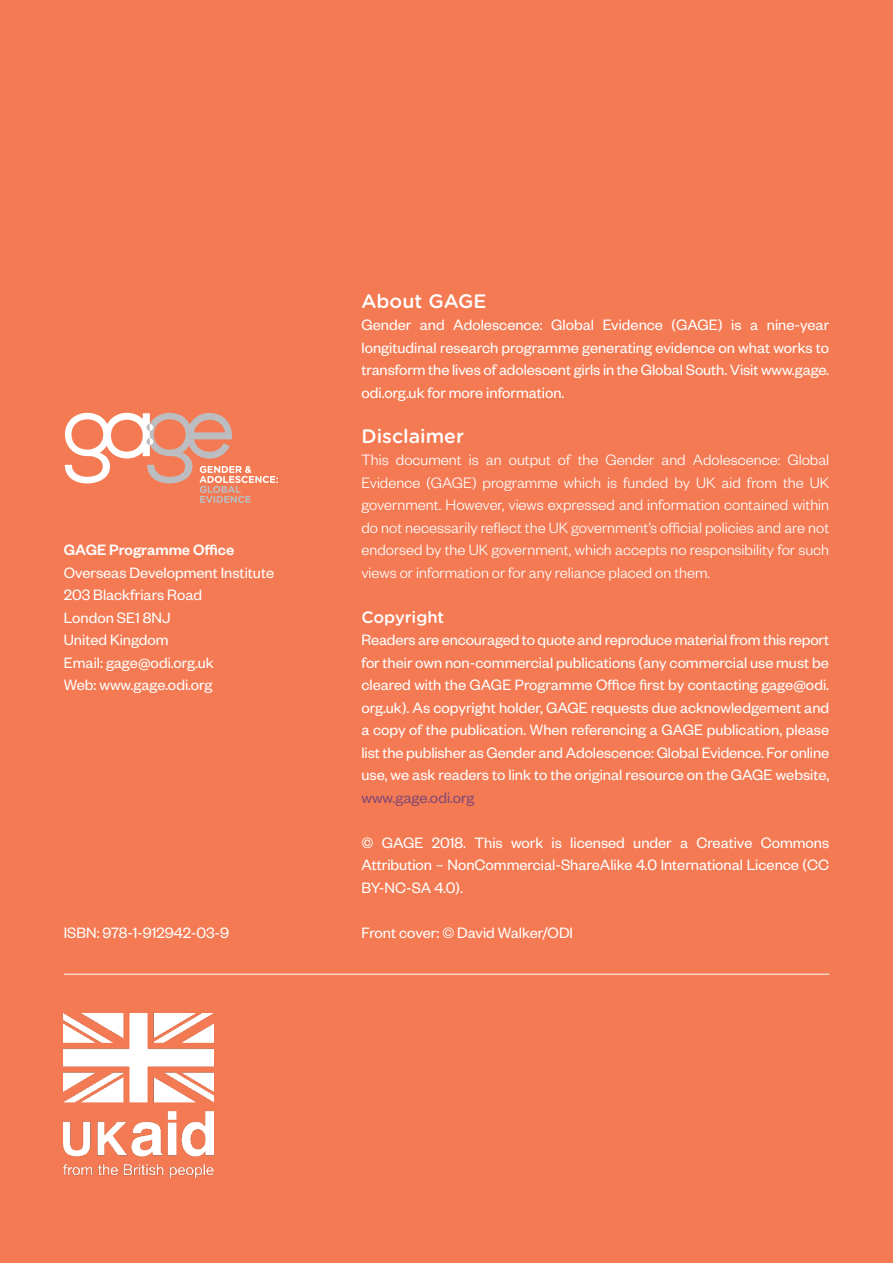
<style>
.page{position:relative;width:893px;height:1263px;background:#f47a53}
.page>*{position:absolute;margin:0;border:0;box-sizing:border-box;transform-origin:0 0}
.Inside_Cover_Heading{font:500 19.5px "Gotham Rounded";color:#fff}
.Inside_cover_blurb{font:16.5px/22.5px "Founders Grotesk";color:#fff;text-align:justify}
.Inside_cover_blurb-2{font:300 16.5px/22.5px "Founders Grotesk";color:#fff;text-align:justify}
.Inside_cover_blurb-3{font:500 16.5px "Founders Grotesk";color:#fff}
.Inside_Cover_Heading-2{font:500 16.5px "Gotham Rounded";color:#fff}
.s1{color:#814a74}
.s2{font-weight:300}
</style>
<div class="page">
<img style="left:64px;top:1014px;width:149px;height:164px">
<hr style="left:64px;top:974px;width:765px;height:1px;background:#fff">
<svg style="left:65px;top:413px;width:213px;height:90px"></svg>
<p class="Inside_cover_blurb-3" style="left:64px;top:539px;width:172px">GAGE Programme Office</p>
<p class="Inside_cover_blurb" style="left:64px;top:560px;width:212px">Overseas Development Institute</p>
<p class="Inside_cover_blurb" style="left:64px;top:583px;width:140px">203 Blackfriars Road</p>
<p class="Inside_cover_blurb" style="left:64px;top:605px;width:108px">London SE1 8NJ</p>
<p class="Inside_cover_blurb" style="left:64px;top:628px;width:106px">United Kingdom</p>
<p class="Inside_cover_blurb" style="left:64px;top:650px;width:151px">Email: gage@odi.org.uk</p>
<p class="Inside_cover_blurb" style="left:64px;top:673px;width:150px">Web: www.gage.odi.org</p>
<p class="Inside_Cover_Heading" style="left:361px;top:287px;width:127px">About GAGE</p>
<p class="Inside_cover_blurb" style="left:361px;top:313px;width:469px">Gender and Adolescence: Global Evidence (GAGE) is a nine-year longitudinal research programme generating evidence on what works to transform the lives of adolescent girls in the Global South. Visit www.gage. odi.org.uk for more information.</p>
<p class="Inside_Cover_Heading" style="left:361px;top:422px;width:104px">Disclaimer</p>
<p class="Inside_cover_blurb-2" style="left:361px;top:448px;width:469px">This document is an output of the Gender and Adolescence: Global Evidence (GAGE) programme which is funded by UK aid from the UK government. However, views expressed and information contained within do not necessarily reflect the UK government’s official policies and are not endorsed by the UK government, which accepts no responsibility for such views or information or for any reliance placed on them.</p>
<p class="Inside_Cover_Heading-2" style="left:361px;top:605px;width:84px">Copyright</p>
<p class="Inside_cover_blurb" style="left:361px;top:628px;width:469px">Readers are encouraged to quote and reproduce material from this report for their own non-commercial publications (any commercial use must be cleared with the GAGE Programme Office first by contacting gage@odi. org.uk). As copyright holder, GAGE requests due acknowledgement and a copy of the publication. When referencing a GAGE publication, please list the publisher as Gender and Adolescence: Global Evidence. For online use, we ask readers to link to the original resource on the GAGE website, <span class="s1">www.gage.odi.org</span></p>
<p class="Inside_cover_blurb" style="left:361px;top:830px;width:469px">© GAGE 2018. This work is licensed under a Creative Commons Attribution – NonCommercial-ShareAlike 4.0 International Licence (CC BY-NC-SA 4.0).</p>
<p class="Inside_cover_blurb" style="left:64px;top:920px;width:167px">ISBN: 978-1-912942-03-9</p>
<p class="Inside_cover_blurb" style="left:361px;top:920px;width:213px">Front cover: <span class="s2">©</span> David Walker/ODI</p>
</div>
